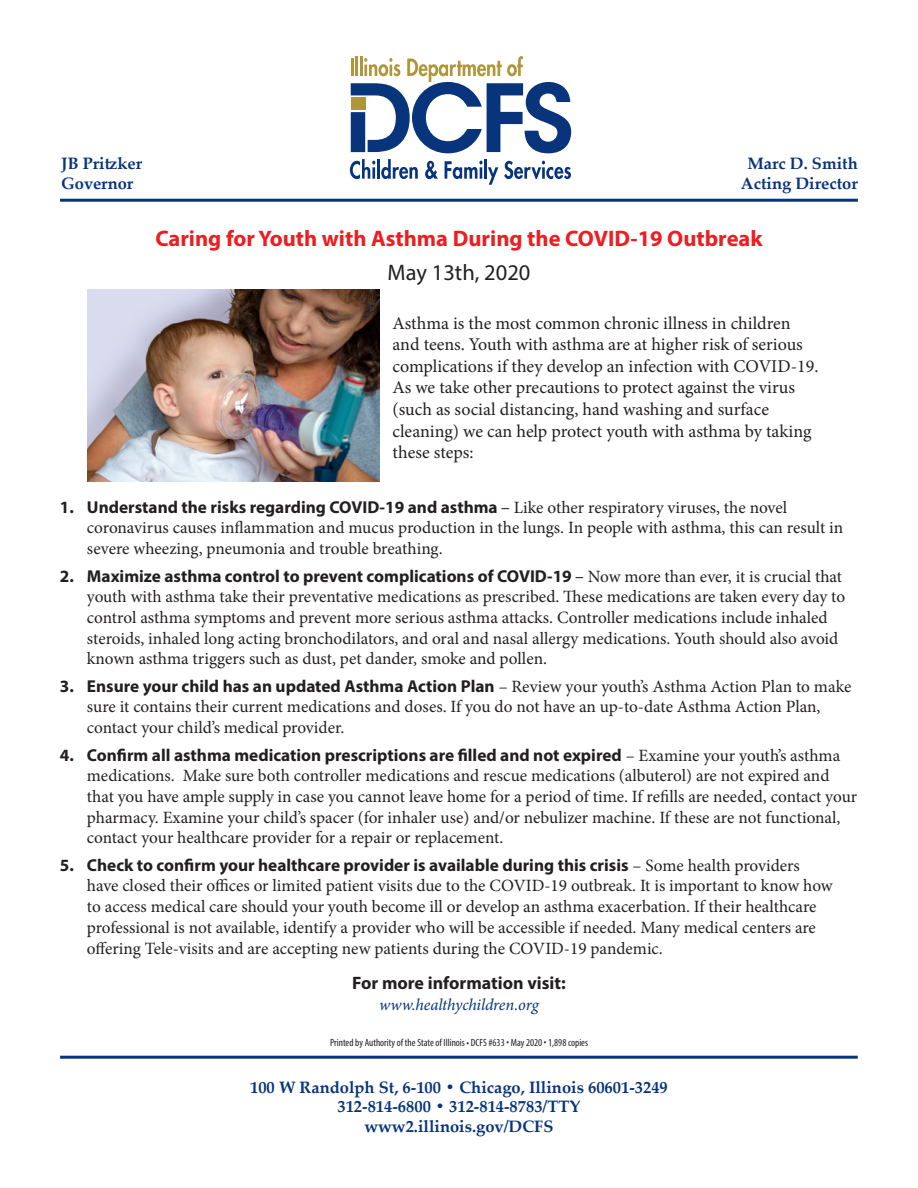
<style>
.page{position:relative;width:918px;height:1188px;background:#fff}
.page>*{position:absolute;margin:0;border:0;box-sizing:border-box;transform-origin:0 0}
.t1{font:700 22.5px "Myriad Pro";color:#ee1d23}
.t2{font:22.5px "Myriad Pro";color:#231f20}
.t3{font:18px/21.6px "Minion Pro";letter-spacing:-.005em;color:#231f20}
.t4{font:700 18px "Myriad Pro";color:#231f20}
.t5{font:17.25px/20.7px "Minion Pro";color:#231f20}
.t6{font:700 16.5px "Palatino Linotype";color:#08347b}
.t7{font:italic 16.5px "Minion Pro";letter-spacing:-.01em;color:#08347b}
.t8{font:condensed 10.5px "Myriad Pro";color:#231f20}
.s1{font-family:"Myriad Pro";font-weight:700}
.s2{font-family:"Myriad Pro"}
</style>
<div class="page">
<hr style="left:60px;top:199px;width:798px;height:3px;background:#08347b">
<svg style="left:350px;top:159px;width:25px;height:20px"></svg>
<hr style="left:377px;top:159px;width:3px;height:20px;background:#08347b">
<svg style="left:381px;top:159px;width:37px;height:20px"></svg>
<svg style="left:425px;top:161px;width:13px;height:18px"></svg>
<hr style="left:484px;top:159px;width:3px;height:20px;background:#08347b">
<svg style="left:445px;top:161px;width:53px;height:24px"></svg>
<svg style="left:504px;top:161px;width:67px;height:18px"></svg>
<svg style="left:351px;top:56px;width:220px;height:97px"></svg>
<hr style="left:60px;top:1056px;width:798px;height:3px;background:#08347b">
<img style="left:87px;top:290px;width:292px;height:191px">
<p class="t6" style="left:61px;top:151px;width:82px">JB Pritzker</p>
<p class="t6" style="left:61px;top:171px;width:74px">Governor</p>
<p class="t6" style="left:747px;top:151px;width:112px">Marc D. Smith</p>
<p class="t6" style="left:741px;top:171px;width:118px">Acting Director</p>
<p class="t1" style="left:155px;top:224px;width:609px">Caring for Youth with Asthma During the COVID-19 Outbreak</p>
<p class="t2" style="left:388px;top:259px;width:144px">May 13th, 2020</p>
<p class="t3" style="left:393px;top:312px;width:427px">Asthma is the most common chronic illness in children and teens. Youth with asthma are at higher risk of serious complications if they develop an infection with COVID-19.<br>As we take other precautions to protect against the virus (such as social distancing, hand washing and surface cleaning) we can help protect youth with asthma by taking these steps:</p>
<p class="t5" style="left:87px;top:497px;width:758px;text-indent:-27px"><span class="s1">1. Understand the risks regarding COVID-19 and asthma</span> <span class="s2">–</span> Like other respiratory viruses, the novel coronavirus causes inflammation and mucus production in the lungs. In people with asthma, this can result in severe wheezing, pneumonia and trouble breathing.</p>
<p class="t5" style="left:87px;top:566px;width:760px;text-indent:-27px"><span class="s1">2. Maximize asthma control to prevent complications of COVID-19</span> <span class="s2">–</span> Now more than ever, it is crucial that youth with asthma take their preventative medications as prescribed. These medications are taken every day to control asthma symptoms and prevent more serious asthma attacks. Controller medications include inhaled steroids, inhaled long acting bronchodilators, and oral and nasal allergy medications. Youth should also avoid known asthma triggers such as dust, pet dander, smoke and pollen.</p>
<p class="t5" style="left:87px;top:676px;width:766px;text-indent:-27px"><span class="s1">3. Ensure your child has an updated Asthma Action Plan</span> – Review your youth’s Asthma Action Plan to make sure it contains their current medications and doses. If you do not have an up-to-date Asthma Action Plan, contact your child’s medical provider.</p>
<p class="t5" style="left:87px;top:745px;width:772px;text-indent:-27px"><span class="s1">4. Confirm all asthma medication prescriptions are filled and not expired</span> – Examine your youth’s asthma medications. Make sure both controller medications and rescue medications (albuterol) are not expired and that you have ample supply in case you cannot leave home for a period of time. If refills are needed, contact your pharmacy. Examine your child’s spacer (for inhaler use) and/or nebulizer machine. If these are not functional, contact your healthcare provider for a repair or replacement.</p>
<p class="t5" style="left:87px;top:855px;width:747px;text-indent:-27px"><span class="s1">5. Check to confirm your healthcare provider is available during this crisis</span> – Some health providers have closed their offices or limited patient visits due to the COVID-19 outbreak. It is important to know how to access medical care should your youth become ill or develop an asthma exacerbation. If their healthcare professional is not available, identify a provider who will be accessible if needed. Many medical centers are offering Tele-visits and are accepting new patients during the COVID-19 pandemic.</p>
<p class="t4" style="left:352px;top:971px;width:215px">For more information visit:</p>
<p class="t7" style="left:379px;top:993px;width:161px">www.healthychildren.org</p>
<p class="t8" style="left:330px;top:1037px;width:259px">Printed by Authority of the State of Illinois • DCFS #633 • May 2020 • 1,898 copies</p>
<p class="t6" style="left:250px;top:1075px;width:419px">100 W Randolph St, 6-100 • Chicago, Illinois 60601-3249</p>
<p class="t6" style="left:337px;top:1095px;width:245px">312-814-6800 • 312-814-8783/TTY</p>
<p class="t6" style="left:364px;top:1115px;width:191px">www2.illinois.gov/DCFS</p>
</div>
